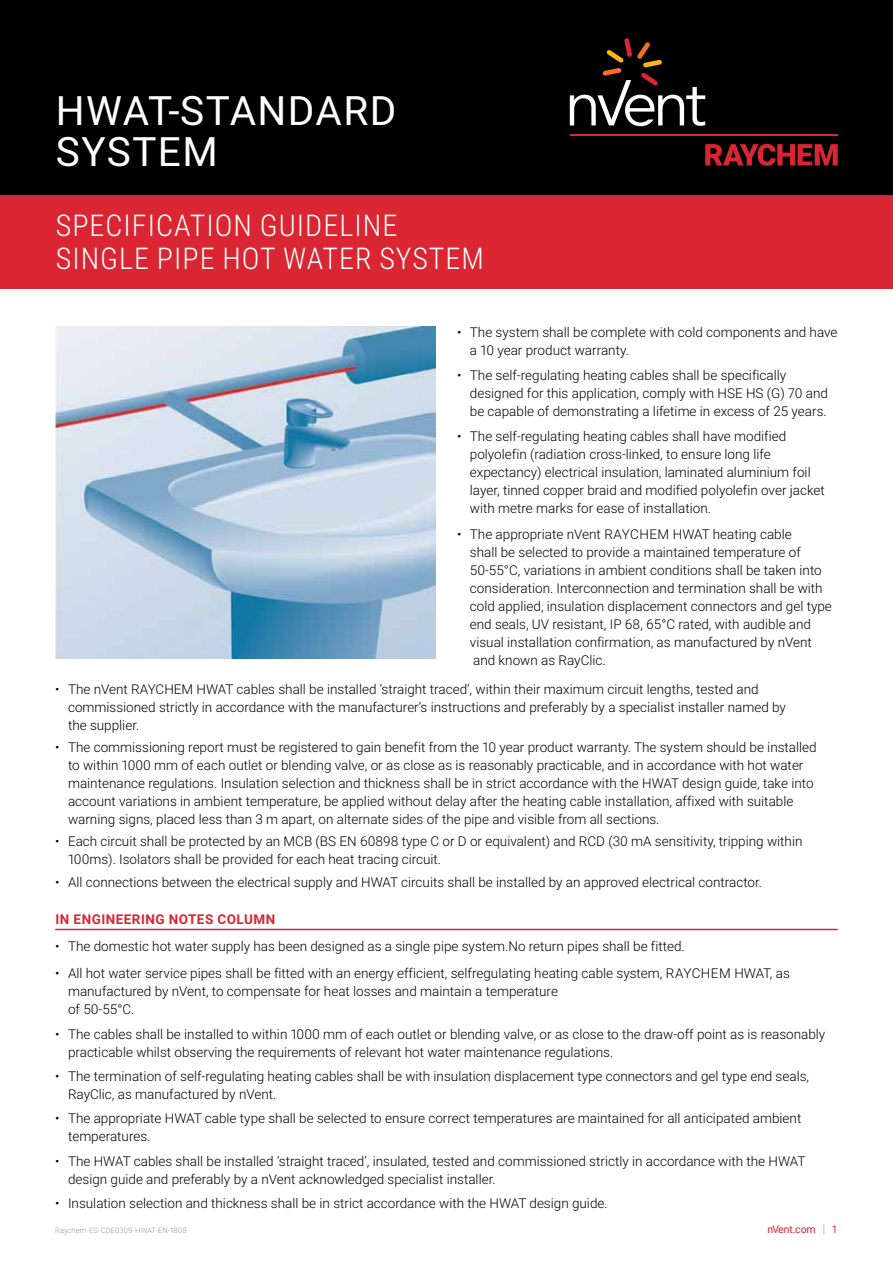
<style>
.page{position:relative;width:893px;height:1263px;background:#fff}
.page>*{position:absolute;margin:0;border:0;box-sizing:border-box;transform-origin:0 0}
.t1{font:40.5px/40.5px "Roboto";letter-spacing:.035em;color:#fff}
.t2{font:300 30px/33.8px "Roboto Condensed";letter-spacing:.035em;color:#fff}
.t3{font:300 13.5px/18px "Roboto";color:#000}
.t4{font:700 13.5px "Roboto";letter-spacing:.035em;color:#d92632}
.t5{font:10.5px "Roboto";color:#d92632}
.t6{font:300 7.5px "Roboto";letter-spacing:.015em;color:#90969e}
.s1{font-weight:300;font-size:12.6px;color:#90969e}
</style>
<div class="page">
<div style="left:0;top:0;width:893px;height:196px;background:#000"></div>
<svg style="left:705px;top:144px;width:133px;height:22px"></svg>
<hr style="left:570px;top:134px;width:268px;height:2px;background:#d92632">
<svg style="left:570px;top:38px;width:135px;height:88px"></svg>
<div style="left:0;top:195px;width:893px;height:94px;background:#d92632"></div>
<img style="left:55px;top:327px;width:381px;height:331px">
<hr style="left:55px;top:929px;width:783px;height:1px;background:#d92632">
<h1 class="t1" style="left:56px;top:89px;width:342px">HWAT-STANDARD<br>SYSTEM</h1>
<h2 class="t2" style="left:56px;top:207px;width:430px">SPECIFICATION GUIDELINE<br>SINGLE PIPE HOT WATER SYSTEM</h2>
<p class="t3" style="left:470px;top:323px;width:369px;text-indent:-13px">• The system shall be complete with cold components and have a 10 year product warranty.</p>
<p class="t3" style="left:470px;top:366px;width:360px;text-indent:-13px">• The self-regulating heating cables shall be specifically designed for this application, comply with HSE HS (G) 70 and be capable of demonstrating a lifetime in excess of 25 years.</p>
<p class="t3" style="left:470px;top:427px;width:357px;text-indent:-13px">• The self-regulating heating cables shall have modified polyolefin (radiation cross-linked, to ensure long life expectancy) electrical insulation, laminated aluminium foil layer, tinned copper braid and modified polyolefin over jacket with metre marks for ease of installation.</p>
<p class="t3" style="left:470px;top:524px;width:363px;text-indent:-13px">• The appropriate nVent RAYCHEM HWAT heating cable<br>shall be selected to provide a maintained temperature of 50-55°C, variations in ambient conditions shall be taken into consideration. Interconnection and termination shall be with cold applied, insulation displacement connectors and gel type end seals, UV resistant, IP 68, 65°C rated, with audible and visual installation confirmation, as manufactured by nVent and known as RayClic.</p>
<p class="t3" style="left:68px;top:680px;width:719px;text-indent:-13px">• The nVent RAYCHEM HWAT cables shall be installed ‘straight traced’, within their maximum circuit lengths, tested and commissioned strictly in accordance with the manufacturer’s instructions and preferably by a specialist installer named by the supplier.</p>
<p class="t3" style="left:68px;top:738px;width:750px;text-indent:-13px">• The commissioning report must be registered to gain benefit from the 10 year product warranty. The system should be installed to within 1000 mm of each outlet or blending valve, or as close as is reasonably practicable, and in accordance with hot water maintenance regulations. Insulation selection and thickness shall be in strict accordance with the HWAT design guide, take into account variations in ambient temperature, be applied without delay after the heating cable installation, affixed with suitable warning signs, placed less than 3 m apart, on alternate sides of the pipe and visible from all sections.</p>
<p class="t3" style="left:68px;top:832px;width:736px;text-indent:-13px">• Each circuit shall be protected by an MCB (BS EN 60898 type C or D or equivalent) and RCD (30 mA sensitivity, tripping within<br>100ms). Isolators shall be provided for each heat tracing circuit.</p>
<p class="t3" style="left:55px;top:872px;width:708px">• All connections between the electrical supply and HWAT circuits shall be installed by an approved electrical contractor.</p>
<p class="t4" style="left:56px;top:910px;width:221px">IN ENGINEERING NOTES COLUMN</p>
<p class="t3" style="left:55px;top:937px;width:631px">• The domestic hot water supply has been designed as a single pipe system.No return pipes shall be fitted.</p>
<p class="t3" style="left:68px;top:964px;width:723px;text-indent:-13px">• All hot water service pipes shall be fitted with an energy efficient, selfregulating heating cable system, RAYCHEM HWAT, as manufactured by nVent, to compensate for heat losses and maintain a temperature<br>of 50-55°C.</p>
<p class="t3" style="left:68px;top:1024px;width:759px;text-indent:-13px">• The cables shall be installed to within 1000 mm of each outlet or blending valve, or as close to the draw-off point as is reasonably practicable whilst observing the requirements of relevant hot water maintenance regulations.</p>
<p class="t3" style="left:68px;top:1067px;width:743px;text-indent:-13px">• The termination of self-regulating heating cables shall be with insulation displacement type connectors and gel type end seals,<br>RayClic, as manufactured by nVent.</p>
<p class="t3" style="left:68px;top:1109px;width:735px;text-indent:-13px">• The appropriate HWAT cable type shall be selected to ensure correct temperatures are maintained for all anticipated ambient temperatures.</p>
<p class="t3" style="left:68px;top:1151px;width:739px;text-indent:-13px">• The HWAT cables shall be installed ‘straight traced’, insulated, tested and commissioned strictly in accordance with the HWAT design guide and preferably by a nVent acknowledged specialist installer.</p>
<p class="t3" style="left:55px;top:1194px;width:554px">• Insulation selection and thickness shall be in strict accordance with the HWAT design guide.</p>
<p class="t6" style="left:55px;top:1225px;width:133px">Raychem-ES-CDE0309-HWAT-EN-1808</p>
<p class="t5" style="left:767px;top:1222px;width:72px">nVent.com <span class="s1">|</span> 1</p>
</div>
